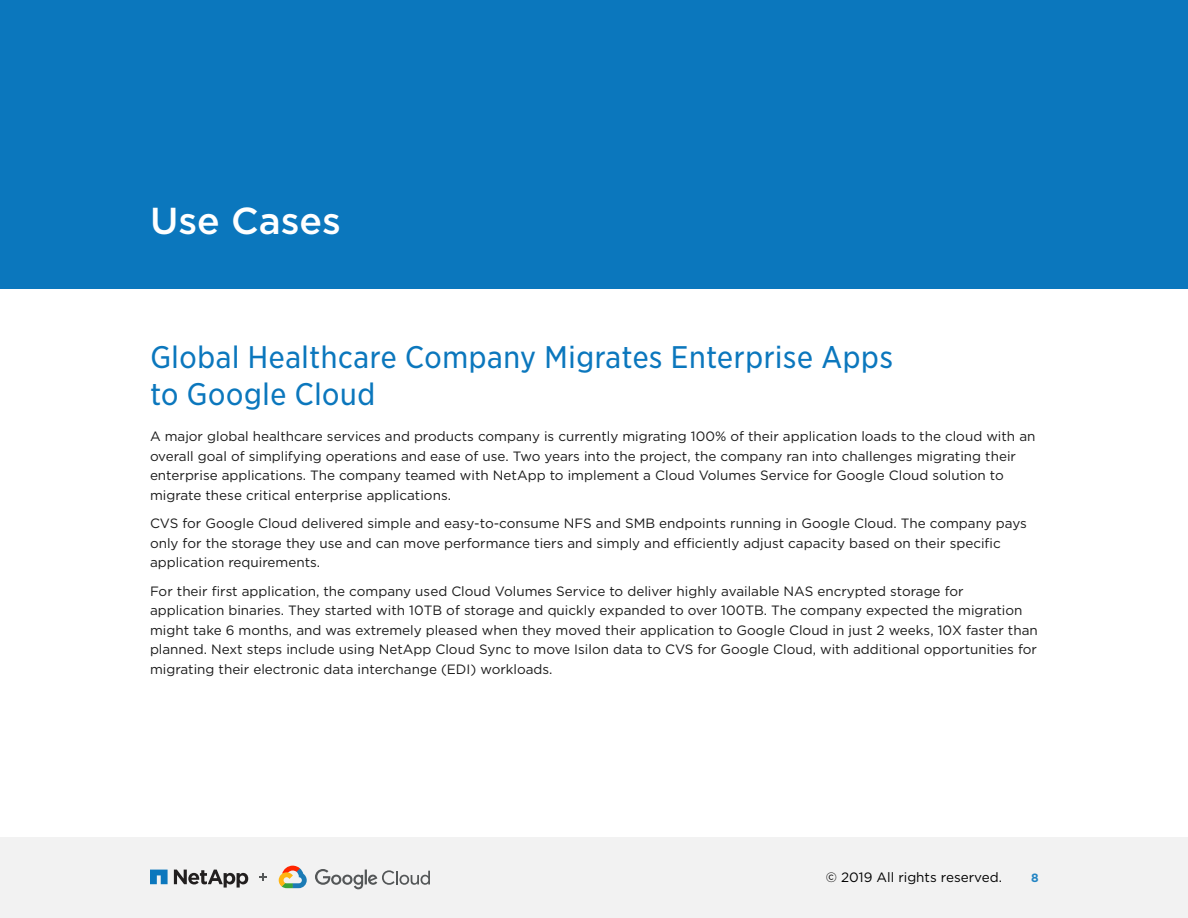
<style>
.page{position:relative;width:1188px;height:918px;background:#fff}
.page>*{position:absolute;margin:0;border:0;box-sizing:border-box;transform-origin:0 0}
.t1{font:500 37.5px "Gotham";color:#fff}
.t2{font:30px/37.5px "Gotham Narrow S Sm";color:#0b77bd}
.t3{font:13.5px/19.5px "Gotham";color:#1a1a1a}
.t4{font:13.5px "Gotham";color:#000}
.t5{font:700 12px "Gotham";color:#2385c4}
</style>
<div class="page">
<div style="left:0;top:837px;width:1188px;height:81px;background:#f2f2f2"></div>
<svg style="left:174px;top:870px;width:74px;height:18px"></svg>
<svg style="left:150px;top:870px;width:18px;height:14px"></svg>
<svg style="left:260px;top:874px;width:7px;height:7px"></svg>
<svg style="left:279px;top:866px;width:28px;height:22px"></svg>
<svg style="left:315px;top:869px;width:115px;height:20px"></svg>
<div style="left:0;top:0;width:1188px;height:289px;background:#0b77bd"></div>
<h1 class="t1" style="left:150px;top:199px;width:192px">Use Cases</h1>
<h2 class="t2" style="left:150px;top:338px;width:745px">Global Healthcare Company Migrates Enterprise Apps to Google Cloud</h2>
<p class="t3" style="left:150px;top:427px;width:887px">A major global healthcare services and products company is currently migrating 100% of their application loads to the cloud with an overall goal of simplifying operations and ease of use. Two years into the project, the company ran into challenges migrating their enterprise applications. The company teamed with NetApp to implement a Cloud Volumes Service for Google Cloud solution to migrate these critical enterprise applications.</p>
<p class="t3" style="left:150px;top:514px;width:878px">CVS for Google Cloud delivered simple and easy-to-consume NFS and SMB endpoints running in Google Cloud. The company pays only for the storage they use and can move performance tiers and simply and efficiently adjust capacity based on their specific application requirements.</p>
<p class="t3" style="left:150px;top:581px;width:889px">For their first application, the company used Cloud Volumes Service to deliver highly available NAS encrypted storage for application binaries. They started with 10TB of storage and quickly expanded to over 100TB. The company expected the migration might take 6 months, and was extremely pleased when they moved their application to Google Cloud in just 2 weeks, 10X faster than planned. Next steps include using NetApp Cloud Sync to move Isilon data to CVS for Google Cloud, with additional opportunities for migrating their electronic data interchange (EDI) workloads.</p>
<p class="t4" style="left:826px;top:870px;width:178px">© 2019 All rights reserved.</p>
<p class="t5" style="left:1031px;top:871px;width:9px">8</p>
</div>
